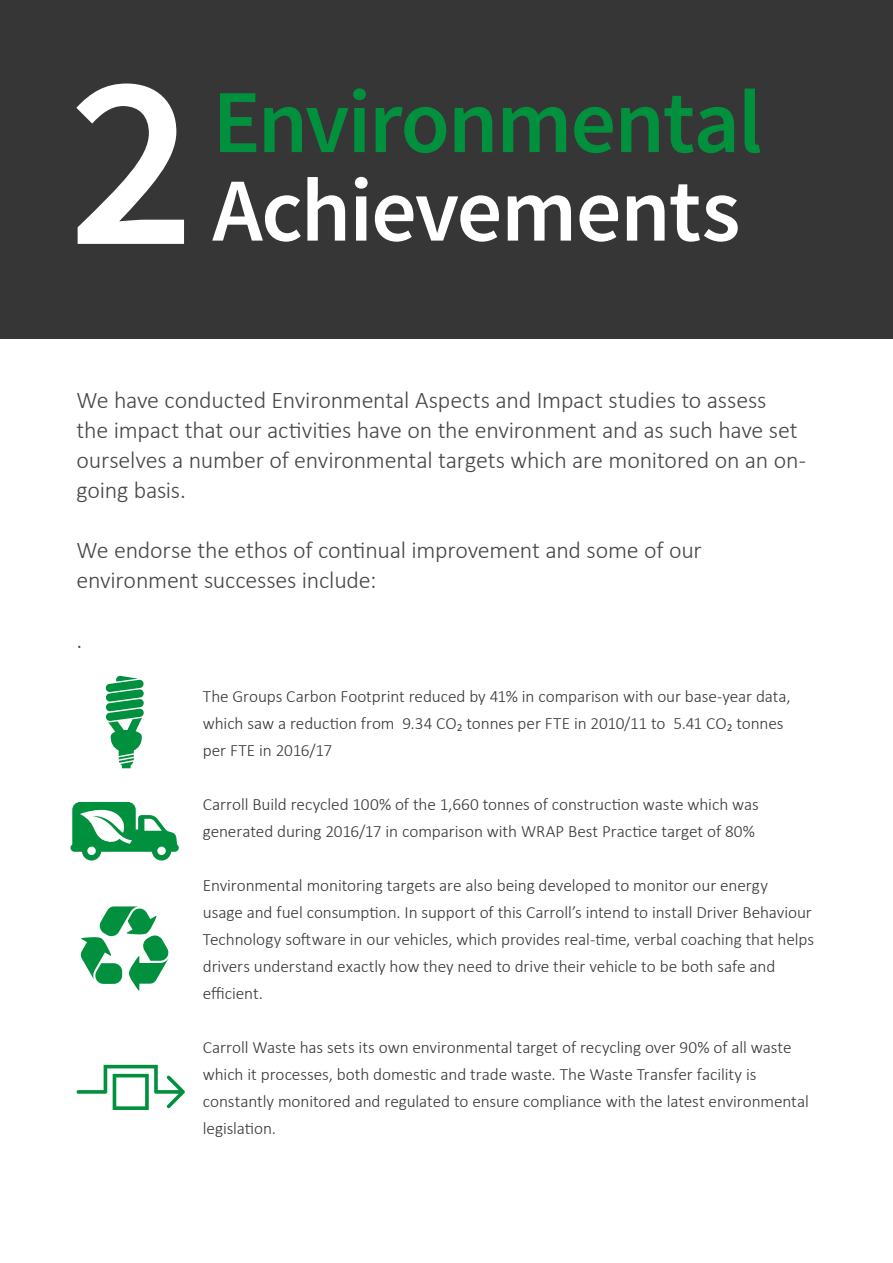
<style>
.page{position:relative;width:893px;height:1263px;background:#fff}
.page>*{position:absolute;margin:0;border:0;box-sizing:border-box;transform-origin:0 0}
.t1{font:600 247.5px "Source Sans Pro";color:#fff}
.t2{font:600 90px "Source Sans Pro";letter-spacing:-.025em;color:#00903e}
.t3{font:600 90px "Source Sans Pro";letter-spacing:-.02em;color:#fff}
.t4{font:300 24px/30px "Calibri";letter-spacing:-.01em;color:#464645}
.t5{font:300 17.25px/27px "Calibri";letter-spacing:-.005em;color:#373636}
</style>
<div class="page">
<div style="left:0;top:0;width:893px;height:338px;background:#373636"></div>
<svg style="left:80px;top:906px;width:89px;height:85px"></svg>
<svg style="left:77px;top:1065px;width:108px;height:45px"></svg>
<svg style="left:70px;top:802px;width:109px;height:58px"></svg>
<svg style="left:105px;top:675px;width:39px;height:93px"></svg>
<h1 class="t1" style="left:68px;top:6px;width:128px">2</h1>
<h2 class="t2" style="left:213px;top:65px;width:551px">Environmental</h2>
<h2 class="t3" style="left:213px;top:154px;width:529px">Achievements</h2>
<h3 class="t4" style="left:77px;top:384px;width:731px">We have conducted Environmental Aspects and Impact studies to assess<br>the impact that our activities have on the environment and as such have set ourselves a number of environmental targets which are monitored on an on&shy;going basis.</h3>
<h3 class="t4" style="left:77px;top:534px;width:627px">We endorse the ethos of continual improvement and some of our environment successes include:</h3>
<h3 class="t4" style="left:77px;top:624px;width:7px">.</h3>
<p class="t5" style="left:203px;top:682px;width:589px">The Groups Carbon Footprint reduced by 41% in comparison with our base-year data, which saw a reduction from 9.34 CO₂ tonnes per FTE in 2010/11 to 5.41 CO₂ tonnes per FTE in 2016/17</p>
<p class="t5" style="left:203px;top:790px;width:557px">Carroll Build recycled 100% of the 1,660 tonnes of construction waste which was generated during 2016/17 in comparison with WRAP Best Practice target of 80%</p>
<p class="t5" style="left:203px;top:871px;width:613px">Environmental monitoring targets are also being developed to monitor our energy<br>usage and fuel consumption. In support of this Carroll’s intend to install Driver Behaviour Technology software in our vehicles, which provides real-time, verbal coaching that helps drivers understand exactly how they need to drive their vehicle to be both safe and efficient.</p>
<p class="t5" style="left:203px;top:1033px;width:607px">Carroll Waste has sets its own environmental target of recycling over 90% of all waste which it processes, both domestic and trade waste. The Waste Transfer facility is constantly monitored and regulated to ensure compliance with the latest environmental legislation.</p>
</div>
